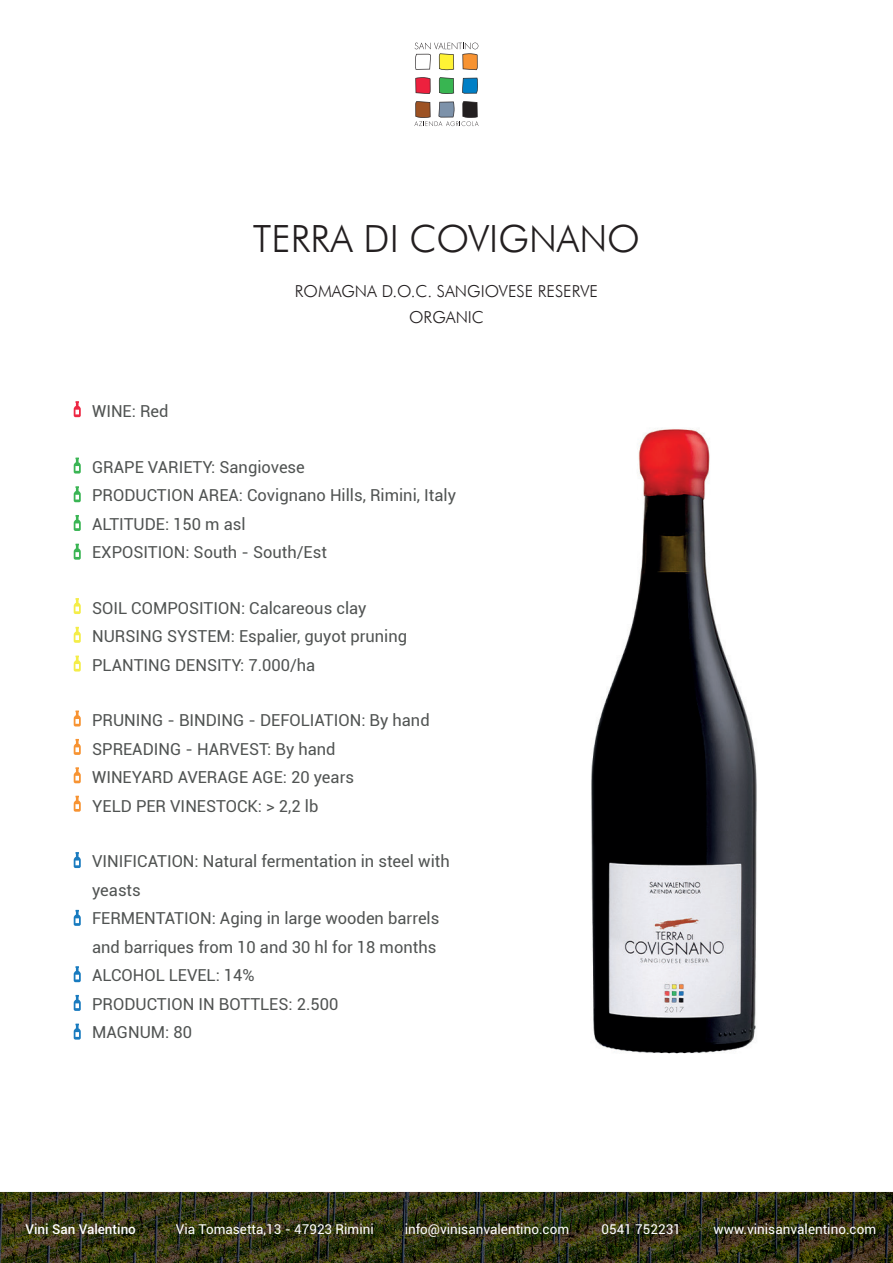
<style>
.page{position:relative;width:893px;height:1263px;background:#fff}
.page>*{position:absolute;margin:0;border:0;box-sizing:border-box;transform-origin:0 0}
.t1{font:300 37.5px "Futura BT";color:#231f20}
.t2{font:16.5px/28.5px "Roboto";color:#505352}
.t3{font:300 16.5px/25.5px "Futura BT";color:#231f20;text-align:center}
.t4{font:13.5px "Roboto";color:#fff}
.t5{font:500 13.5px "Roboto";color:#fff}
</style>
<div class="page">
<svg style="left:415px;top:77px;width:15px;height:17px"></svg>
<svg style="left:439px;top:77px;width:15px;height:17px"></svg>
<svg style="left:462px;top:78px;width:16px;height:16px"></svg>
<svg style="left:415px;top:43px;width:63px;height:27px"></svg>
<svg style="left:414px;top:101px;width:65px;height:25px"></svg>
<svg style="left:0;top:1192px;width:893px;height:70px;background:#323414"></svg>
<img style="left:591px;top:428px;width:166px;height:626px">
<svg style="left:74px;top:401px;width:7px;height:16px"></svg>
<svg style="left:74px;top:458px;width:7px;height:15px"></svg>
<svg style="left:74px;top:486px;width:7px;height:16px"></svg>
<svg style="left:74px;top:515px;width:7px;height:16px"></svg>
<svg style="left:74px;top:544px;width:7px;height:16px"></svg>
<svg style="left:74px;top:598px;width:7px;height:16px"></svg>
<svg style="left:74px;top:627px;width:7px;height:16px"></svg>
<svg style="left:74px;top:655px;width:7px;height:16px"></svg>
<svg style="left:74px;top:710px;width:7px;height:16px"></svg>
<svg style="left:74px;top:739px;width:7px;height:16px"></svg>
<svg style="left:74px;top:767px;width:7px;height:16px"></svg>
<svg style="left:74px;top:796px;width:7px;height:16px"></svg>
<svg style="left:74px;top:852px;width:7px;height:16px"></svg>
<svg style="left:74px;top:910px;width:7px;height:16px"></svg>
<svg style="left:74px;top:966px;width:7px;height:16px"></svg>
<svg style="left:74px;top:995px;width:7px;height:16px"></svg>
<svg style="left:74px;top:1023px;width:7px;height:16px"></svg>
<p class="t2" style="left:92px;top:396px;width:78px">WINE: Red</p>
<h1 class="t1" style="left:253px;top:216px;width:389px">TERRA DI COVIGNANO</h1>
<p class="t3" style="left:295px;top:279px;width:305px">ROMAGNA D.O.C. SANGIOVESE RESERVE<br>ORGANIC</p>
<p class="t2" style="left:92px;top:452px;width:365px">GRAPE VARIETY: Sangiovese<br>PRODUCTION AREA: Covignano Hills, Rimini, Italy<br>ALTITUDE: 150 m asl<br>EXPOSITION: South - South/Est</p>
<p class="t2" style="left:92px;top:593px;width:317px">SOIL COMPOSITION: Calcareous clay<br>NURSING SYSTEM: Espalier, guyot pruning<br>PLANTING DENSITY: 7.000/ha</p>
<p class="t2" style="left:92px;top:705px;width:339px">PRUNING - BINDING - DEFOLIATION: By hand<br>SPREADING - HARVEST: By hand<br>WINEYARD AVERAGE AGE: 20 years<br>YELD PER VINESTOCK: &gt; 2,2 lb</p>
<p class="t2" style="left:92px;top:846px;width:359px">VINIFICATION: Natural fermentation in steel with yeasts<br>FERMENTATION: Aging in large wooden barrels and barriques from 10 and 30 hl for 18 months<br>ALCOHOL LEVEL: 14%<br>PRODUCTION IN BOTTLES: 2.500<br>MAGNUM: 80</p>
<p class="t5" style="left:26px;top:1220px;width:112px">Vini San Valentino</p>
<p class="t4" style="left:176px;top:1220px;width:199px">Via Tomasetta,13 - 47923 Rimini</p>
<p class="t4" style="left:405px;top:1220px;width:166px">info@vinisanvalentino.com</p>
<p class="t4" style="left:601px;top:1220px;width:81px">0541 752231</p>
<p class="t4" style="left:714px;top:1220px;width:164px">www.vinisanvalentino.com</p>
</div>
